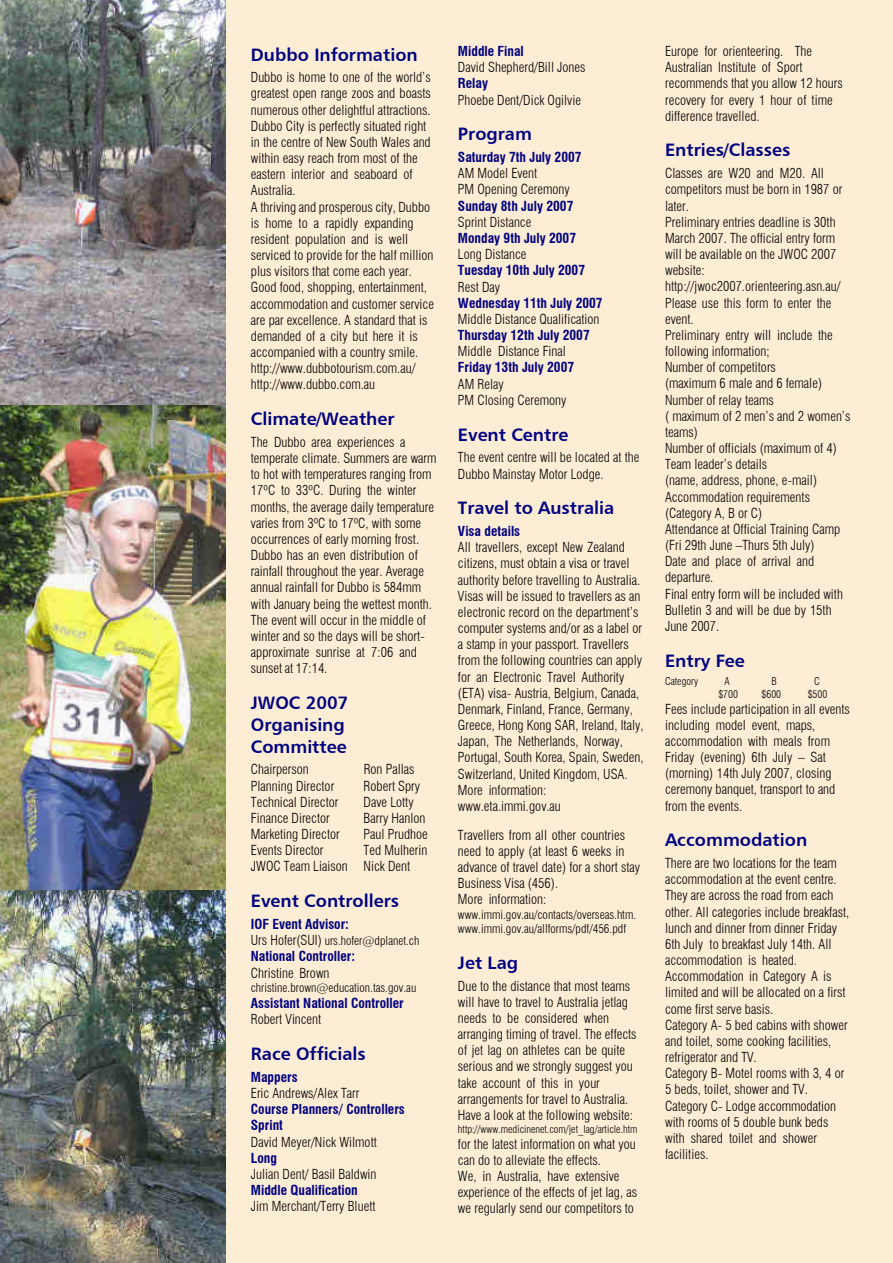
<style>
.page{position:relative;width:893px;height:1263px;background:#fff}
.page>*{position:absolute;margin:0;border:0;box-sizing:border-box;transform-origin:0 0}
.t1{font:18px/21.9px "Humanist 777 BT Bold B";color:#000080}
.t2{font:300 condensed 13.5px/16.2px "Swiss 721 BT";color:#000}
.t3{font:700 condensed 13.5px/16.2px "Swiss 721 BT";color:#000080}
.t4{font:300 condensed 12px/14.4px "Swiss 721 BT";color:#000}
.t5{font:300 condensed 10.5px "Swiss 721 BT";color:#000}
.s1{font-size:13.5px}
</style>
<div class="page">
<div style="left:225px;top:0;width:668px;height:1263px;background:#fdedd5"></div>
<img style="left:0;top:0;width:225px;height:405px">
<img style="left:0;top:889px;width:225px;height:374px">
<img style="left:0;top:405px;width:225px;height:484px">
<h1 class="t1" style="left:251px;top:45px;width:168px">Dubbo Information</h1>
<p class="t2" style="left:251px;top:71px;width:185px">Dubbo is home to one of the world’s greatest open range zoos and boasts numerous other delightful attractions.<br>Dubbo City is perfectly situated right in the centre of New South Wales and within easy reach from most of the eastern interior and seaboard of Australia.<br>A thriving and prosperous city, Dubbo is home to a rapidly expanding resident population and is well serviced to provide for the half million plus visitors that come each year.<br>Good food, shopping, entertainment, accommodation and customer service are par excellence. A standard that is demanded of a city but here it is accompanied with a country smile. http://www.dubbotourism.com.au/ http://www.dubbo.com.au</p>
<h1 class="t1" style="left:251px;top:410px;width:145px">Climate/Weather</h1>
<p class="t2" style="left:251px;top:435px;width:187px">The Dubbo area experiences a temperate climate. Summers are warm to hot with temperatures ranging from 17ºC to 33ºC. During the winter months, the average daily temperature varies from 3ºC to 17ºC, with some occurrences of early morning frost.<br>Dubbo has an even distribution of rainfall throughout the year. Average annual rainfall for Dubbo is 584mm with January being the wettest month.<br>The event will occur in the middle of winter and so the days will be short&shy;approximate sunrise at 7:06 and sunset at 17:14.</p>
<h1 class="t1" style="left:251px;top:693px;width:99px">JWOC 2007<br>Organising<br>Committee</h1>
<p class="t2" style="left:251px;top:763px;width:59px">Chairperson</p>
<p class="t2" style="left:364px;top:763px;width:52px">Ron Pallas</p>
<p class="t2" style="left:251px;top:779px;width:85px">Planning Director</p>
<p class="t2" style="left:364px;top:779px;width:58px">Robert Spry</p>
<p class="t2" style="left:251px;top:795px;width:89px">Technical Director</p>
<p class="t2" style="left:364px;top:795px;width:52px">Dave Lotty</p>
<p class="t2" style="left:251px;top:811px;width:80px">Finance Director</p>
<p class="t2" style="left:364px;top:811px;width:63px">Barry Hanlon</p>
<p class="t2" style="left:251px;top:827px;width:90px">Marketing Director</p>
<p class="t2" style="left:364px;top:827px;width:66px">Paul Prudhoe</p>
<p class="t2" style="left:251px;top:844px;width:74px">Events Director</p>
<p class="t2" style="left:251px;top:844px;width:178px;text-indent:113px">Ted Mulherin<br>JWOC Team Liaison Nick Dent</p>
<h1 class="t1" style="left:251px;top:891px;width:150px">Event Controllers</h1>
<p class="t3" style="left:251px;top:917px;width:100px">IOF Event Advisor:</p>
<p class="t4" style="left:251px;top:935px;width:170px"><span class="s1">Urs Hofer(SUI)</span> urs.hofer@dplanet.ch</p>
<p class="t3" style="left:251px;top:950px;width:106px">National Controller:</p>
<p class="t2" style="left:251px;top:966px;width:80px">Christine Brown</p>
<p class="t4" style="left:251px;top:982px;width:167px">christine.brown@education.tas.gov.au</p>
<p class="t3" style="left:251px;top:996px;width:154px">Assistant National Controller</p>
<p class="t2" style="left:251px;top:1013px;width:72px">Robert Vincent</p>
<h1 class="t1" style="left:251px;top:1044px;width:116px">Race Officials</h1>
<p class="t3" style="left:251px;top:1070px;width:48px">Mappers</p>
<p class="t2" style="left:251px;top:1086px;width:110px">Eric Andrews/Alex Tarr</p>
<p class="t3" style="left:251px;top:1102px;width:156px">Course Planners/ Controllers<br>Sprint</p>
<p class="t2" style="left:251px;top:1135px;width:127px">David Meyer/Nick Wilmott</p>
<p class="t3" style="left:251px;top:1151px;width:28px">Long</p>
<p class="t2" style="left:251px;top:1167px;width:127px">Julian Dent/ Basil Baldwin</p>
<p class="t3" style="left:251px;top:1183px;width:108px">Middle Qualification</p>
<p class="t2" style="left:251px;top:1200px;width:126px">Jim Merchant/Terry Bluett</p>
<p class="t3" style="left:458px;top:44px;width:67px">Middle Final</p>
<p class="t2" style="left:458px;top:61px;width:129px">David Shepherd/Bill Jones</p>
<p class="t3" style="left:458px;top:77px;width:32px">Relay</p>
<p class="t2" style="left:458px;top:92px;width:125px">Phoebe Dent/Dick Ogilvie</p>
<h1 class="t1" style="left:458px;top:125px;width:75px">Program</h1>
<p class="t3" style="left:458px;top:150px;width:125px">Saturday 7th July 2007</p>
<p class="t2" style="left:458px;top:167px;width:113px">AM Model Event<br>PM Opening Ceremony</p>
<p class="t3" style="left:458px;top:199px;width:117px">Sunday 8th July 2007</p>
<p class="t2" style="left:458px;top:215px;width:75px">Sprint Distance</p>
<p class="t3" style="left:458px;top:231px;width:120px">Monday 9th July 2007</p>
<p class="t2" style="left:458px;top:248px;width:70px">Long Distance</p>
<p class="t3" style="left:458px;top:264px;width:129px">Tuesday 10th July 2007</p>
<p class="t2" style="left:458px;top:280px;width:44px">Rest Day</p>
<p class="t3" style="left:458px;top:296px;width:146px">Wednesday 11th July 2007</p>
<p class="t2" style="left:458px;top:312px;width:143px">Middle Distance Qualification</p>
<p class="t3" style="left:458px;top:328px;width:133px">Thursday 12th July 2007</p>
<p class="t2" style="left:458px;top:345px;width:110px">Middle Distance Final</p>
<p class="t3" style="left:458px;top:361px;width:118px">Friday 13th July 2007</p>
<p class="t2" style="left:458px;top:377px;width:110px">AM Relay<br>PM Closing Ceremony</p>
<h1 class="t1" style="left:458px;top:425px;width:112px">Event Centre</h1>
<p class="t2" style="left:458px;top:451px;width:183px">The event centre will be located at the<br>Dubbo Mainstay Motor Lodge.</p>
<h1 class="t1" style="left:458px;top:499px;width:158px">Travel to Australia</h1>
<p class="t3" style="left:458px;top:524px;width:64px">Visa details</p>
<p class="t2" style="left:458px;top:541px;width:187px">All travellers, except New Zealand citizens, must obtain a visa or travel authority before travelling to Australia.<br>Visas will be issued to travellers as an electronic record on the department’s computer systems and/or as a label or a stamp in your passport. Travellers from the following countries can apply for an Electronic Travel Authority (ETA) visa- Austria, Belgium, Canada, Denmark, Finland, France, Germany, Greece, Hong Kong SAR, Ireland, Italy, Japan, The Netherlands, Norway, Portugal, South Korea, Spain, Sweden, Switzerland, United Kingdom, USA.<br>More information: www.eta.immi.gov.au</p>
<p class="t2" style="left:458px;top:828px;width:184px">Travellers from all other countries need to apply (at least 6 weeks in advance of travel date) for a short stay<br>Business Visa (456).<br>More information:</p>
<p class="t4" style="left:458px;top:909px;width:180px">www.immi.gov.au/contacts/overseas.htm. www.immi.gov.au/allforms/pdf/456.pdf</p>
<h1 class="t1" style="left:458px;top:953px;width:62px">Jet Lag</h1>
<p class="t2" style="left:458px;top:979px;width:180px">Due to the distance that most teams will have to travel to Australia jetlag needs to be considered when arranging timing of travel. The effects of jet lag on athletes can be quite serious and we strongly suggest you take account of this in your arrangements for travel to Australia.<br>Have a look at the following website:</p>
<p class="t5" style="left:458px;top:1125px;width:181px">http://www.medicinenet.com/jet_lag/article.htm</p>
<p class="t2" style="left:458px;top:1137px;width:181px">for the latest information on what you can do to alleviate the effects.<br>We, in Australia, have extensive experience of the effects of jet lag, as we regularly send our competitors to</p>
<p class="t2" style="left:665px;top:44px;width:179px">Europe for orienteering. The<br>Australian Institute of Sport recommends that you allow 12 hours recovery for every 1 hour of time difference travelled.</p>
<h1 class="t1" style="left:665px;top:141px;width:127px">Entries/Classes</h1>
<p class="t2" style="left:665px;top:167px;width:187px">Classes are W20 and M20. All competitors must be born in 1987 or later.<br>Preliminary entries deadline is 30th<br>March 2007. The official entry form will be available on the JWOC 2007 website: http://jwoc2007.orienteering.asn.au/<br>Please use this form to enter the event.<br>Preliminary entry will include the following information;<br>Number of competitors<br>(maximum 6 male and 6 female)<br>Number of relay teams<br>( maximum of 2 men’s and 2 women’s teams)<br>Number of officials (maximum of 4)<br>Team leader’s details<br>(name, address, phone, e-mail)<br>Accommodation requirements (Category A, B or C)<br>Attendance at Official Training Camp (Fri 29th June –Thurs 5th July)<br>Date and place of arrival and departure.<br>Final entry form will be included with<br>Bulletin 3 and will be due by 15th<br>June 2007.</p>
<h1 class="t1" style="left:665px;top:651px;width:81px">Entry Fee</h1>
<p class="t5" style="left:665px;top:677px;width:35px">Category</p>
<p class="t5" style="left:724px;top:677px;width:7px">A</p>
<p class="t5" style="left:771px;top:677px;width:7px">B</p>
<p class="t5" style="left:814px;top:677px;width:7px">C</p>
<p class="t5" style="left:718px;top:690px;width:21px">$700</p>
<p class="t5" style="left:761px;top:690px;width:21px">$600</p>
<p class="t5" style="left:808px;top:690px;width:21px">$500</p>
<p class="t2" style="left:665px;top:702px;width:186px">Fees include participation in all events including model event, maps, accommodation with meals from<br>Friday (evening) 6th July – Sat (morning) 14th July 2007, closing ceremony banquet, transport to and from the events.</p>
<h1 class="t1" style="left:665px;top:831px;width:144px">Accommodation</h1>
<p class="t2" style="left:665px;top:856px;width:186px">There are two locations for the team accommodation at the event centre.<br>They are across the road from each other. All categories include breakfast, lunch and dinner from dinner Friday<br>6th July to breakfast July 14th. All accommodation is heated.<br>Accommodation in Category A is limited and will be allocated on a first come first serve basis.<br>Category A- 5 bed cabins with shower and toilet, some cooking facilities, refrigerator and TV.<br>Category B- Motel rooms with 3, 4 or<br>5 beds, toilet, shower and TV.<br>Category C- Lodge accommodation with rooms of 5 double bunk beds with shared toilet and shower facilities.</p>
</div>
